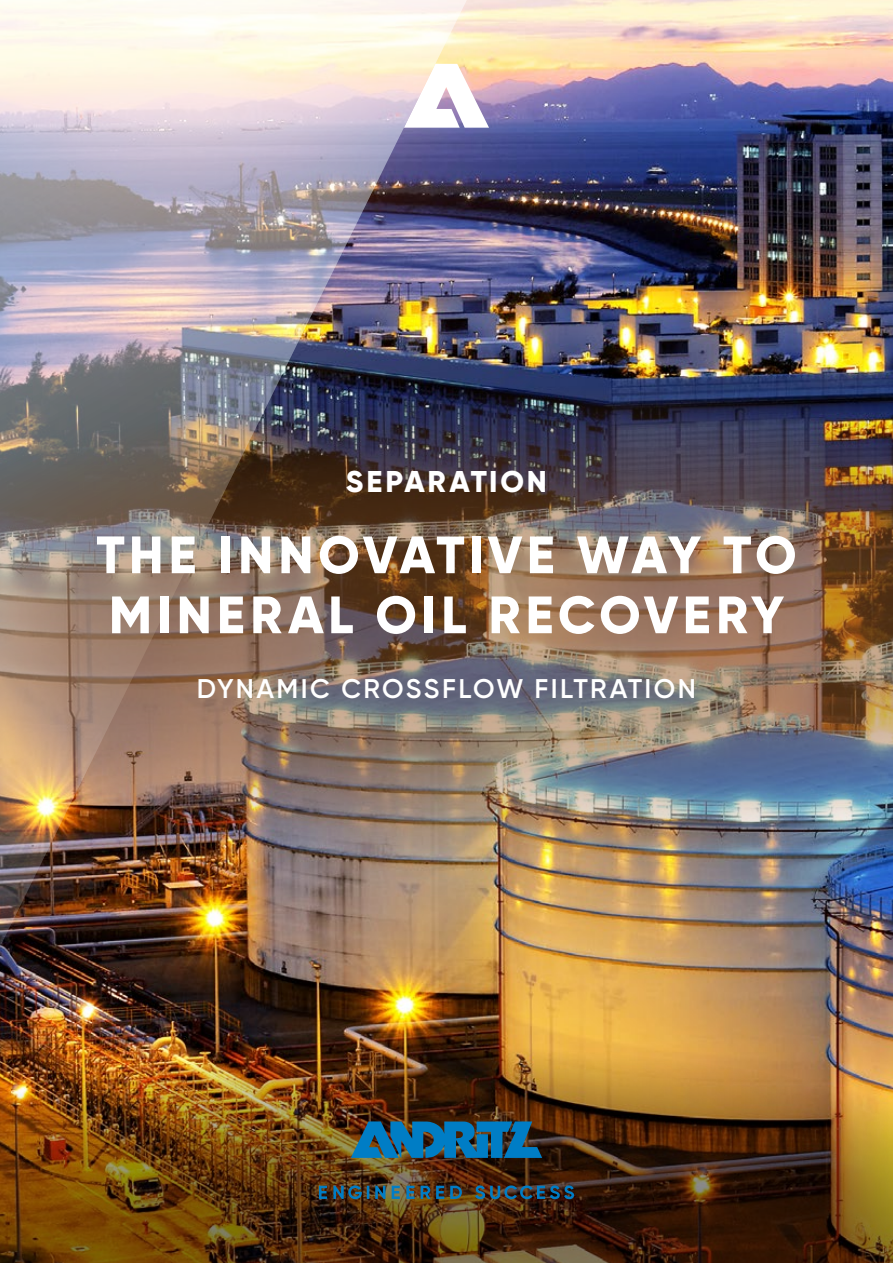
<style>
.page{position:relative;width:893px;height:1263px;background:#fff}
.page>*{position:absolute;margin:0;border:0;box-sizing:border-box;transform-origin:0 0}
.t1{font:800 52.5px/60px "Gilroy";letter-spacing:.085em;color:#fff}
.t2{font:800 30px "Gilroy";letter-spacing:.09em;color:#fff}
.t3{font:600 27px "Gilroy";letter-spacing:.085em;color:#fff}
</style>
<div class="page">
<img style="left:0;top:0;width:893px;height:1046px">
<img style="left:0;top:0;width:473px;height:973px">
<svg style="left:404px;top:64px;width:85px;height:64px"></svg>
<img style="left:0;top:386px;width:893px;height:469px">
<img style="left:0;top:1046px;width:893px;height:217px">
<img style="left:351px;top:1121px;width:191px;height:37px">
<img style="left:319px;top:1185px;width:255px;height:14px">
<p class="t2" style="left:346px;top:462px;width:203px">SEPARATION</p>
<p class="t1" style="left:96px;top:525px;width:701px">THE INNOVATIVE WAY TO<br>MINERAL OIL RECOVERY</p>
<p class="t3" style="left:197px;top:672px;width:501px">DYNAMIC CROSSFLOW FILTRATION</p>
</div>
